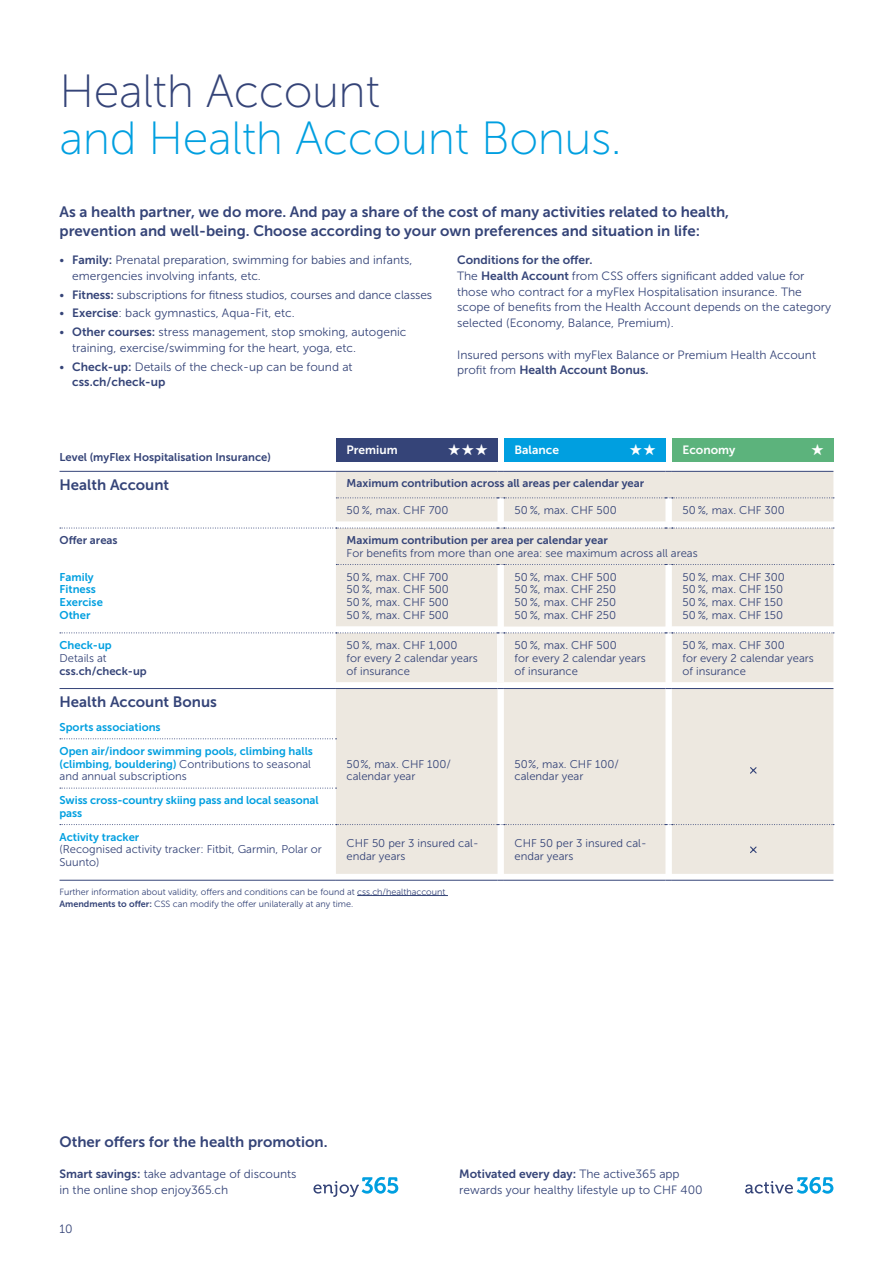
<style>
.page{position:relative;width:893px;height:1263px;background:#fff}
.page>*{position:absolute;margin:0;border:0;box-sizing:border-box;transform-origin:0 0}
.Headline_31pt{font:46.5px/47.2px "Museo Sans 100";letter-spacing:-.01em;color:#009fe0}
.Sterne{font:15.75px "Zapf Dingbats ITC";color:#fff}
.Fliesstext_10pt{font:15px/18.8px "Museo Sans 700";color:#354478}
.Tabelle_Rubriktitel{font:15px "Museo Sans 700";color:#354478}
.Fliesstext_klein_8pt{font:12px/15.8px "Museo Sans 300";color:#354478}
.Fliesstext_klein_8pt-2{font:12px "Museo Sans 700";color:#354478}
.Tabelle_Kopfzeile_we{font:12px "Museo Sans 700";color:#fff}
.Tabelle_Text_7_5pt{font:11.25px/12.8px "Museo Sans 300";color:#354478}
.Tabelle_Text_7_5pt-2{font:11.25px/12.8px "Museo Sans 700";color:#009fe0}
.Tabelle_Text_7_5pt-3{font:11.25px/12.8px "Museo Sans 700";color:#354478}
.Legende_6pt{font:9px/12px "Museo Sans 300";color:#354478}
.s1{color:#354478}
.s2{font-family:"Museo Sans 700"}
.s3{font-family:"Museo Sans 300"}
.s4{font-family:"Museo Sans 300";color:#354478}
</style>
<div class="page">
<svg style="left:313px;top:1177px;width:85px;height:20px"></svg>
<svg style="left:745px;top:1177px;width:88px;height:17px"></svg>
<div style="left:336px;top:438px;width:161px;height:23px;background:#354478"></div>
<div style="left:504px;top:438px;width:161px;height:23px;background:#009fe0"></div>
<div style="left:672px;top:438px;width:161px;height:23px;background:#5cb37c"></div>
<div style="left:336px;top:472px;width:497px;height:402px;background:#ede8e0"></div>
<div style="left:504px;top:565px;width:161px;height:309px;background:#ede8e0"></div>
<div style="left:497px;top:633px;width:7px;height:49px;background:#fbfaf9"></div>
<hr style="left:60px;top:688px;width:276px;height:1px;background:#354478">
<hr style="left:336px;top:688px;width:161px;height:1px;background:#354478">
<hr style="left:504px;top:688px;width:161px;height:1px;background:#354478">
<hr style="left:672px;top:688px;width:161px;height:1px;background:#354478">
<hr style="left:60px;top:880px;width:276px;height:1px;background:#354478">
<hr style="left:336px;top:880px;width:161px;height:1px;background:#354478">
<hr style="left:504px;top:880px;width:161px;height:1px;background:#354478">
<hr style="left:672px;top:880px;width:161px;height:1px;background:#354478">
<svg style="left:60px;top:738px;width:277px;height:1px"></svg>
<svg style="left:60px;top:788px;width:277px;height:1px"></svg>
<svg style="left:60px;top:824px;width:774px;height:1px"></svg>
<hr style="left:60px;top:471px;width:276px;height:1px;background:#354478">
<hr style="left:336px;top:471px;width:161px;height:1px;background:#354478">
<hr style="left:504px;top:471px;width:161px;height:1px;background:#354478">
<hr style="left:672px;top:471px;width:161px;height:1px;background:#354478">
<svg style="left:336px;top:497px;width:498px;height:1px"></svg>
<svg style="left:336px;top:564px;width:498px;height:1px"></svg>
<svg style="left:60px;top:522px;width:774px;height:7px"></svg>
<svg style="left:60px;top:626px;width:774px;height:7px"></svg>
<svg style="left:749px;top:766px;width:9px;height:9px"></svg>
<svg style="left:749px;top:845px;width:9px;height:9px"></svg>
<hr style="left:357px;top:895px;width:91px;height:1px;background:#354478">
<p class="Headline_31pt" style="left:60px;top:68px;width:564px"><span class="s1">Health Account<br></span>and Health Account Bonus.</p>
<p class="Fliesstext_10pt" style="left:60px;top:203px;width:671px">As a health partner, we do more. And pay a share of the cost of many activities related to health, prevention and well-being. Choose according to your own preferences and situation in life:</p>
<p class="Fliesstext_klein_8pt" style="left:72px;top:252px;width:342px;text-indent:-13px">• <span class="s2">Family:</span> Prenatal preparation, swimming for babies and infants, emergencies involving infants, etc.</p>
<p class="Fliesstext_klein_8pt" style="left:60px;top:287px;width:374px">• <span class="s2">Fitness:</span> subscriptions for fitness studios, courses and dance classes</p>
<p class="Fliesstext_klein_8pt" style="left:60px;top:305px;width:237px">• <span class="s2">Exercise</span>: back gymnastics, Aqua-Fit, etc.</p>
<p class="Fliesstext_klein_8pt" style="left:72px;top:324px;width:336px;text-indent:-13px">• <span class="s2">Other courses:</span> stress management, stop smoking, autogenic training, exercise/swimming for the heart, yoga, etc.</p>
<p class="Fliesstext_klein_8pt" style="left:72px;top:359px;width:282px;text-indent:-13px">• <span class="s2">Check-up:</span> Details of the check-up can be found at <span class="s2">css.ch/check-up</span></p>
<p class="Fliesstext_klein_8pt-2" style="left:457px;top:253px;width:137px">Conditions for the offer.</p>
<p class="Fliesstext_klein_8pt" style="left:457px;top:268px;width:375px">The <span class="s2">Health Account</span> from CSS offers significant added value for those who contract for a myFlex Hospitalisation insurance. The scope of benefits from the Health Account depends on the category selected (Economy, Balance, Premium).</p>
<p class="Fliesstext_klein_8pt" style="left:457px;top:347px;width:360px">Insured persons with myFlex Balance or Premium Health Account profit from <span class="s2">Health Account Bonus.</span></p>
<p class="Tabelle_Text_7_5pt-3" style="left:60px;top:451px;width:213px">Level (myFlex Hospitalisation Insurance)</p>
<p class="Tabelle_Kopfzeile_we" style="left:347px;top:443px;width:53px">Premium</p>
<p class="Sterne" style="left:448px;top:442px;width:42px">★★★</p>
<p class="Tabelle_Kopfzeile_we" style="left:514px;top:443px;width:46px">Balance</p>
<p class="Tabelle_Kopfzeile_we" style="left:682px;top:443px;width:55px">Economy</p>
<p class="Tabelle_Rubriktitel" style="left:60px;top:477px;width:111px">Health Account</p>
<p class="Tabelle_Text_7_5pt-3" style="left:347px;top:477px;width:299px">Maximum contribution across all areas per calendar year</p>
<p class="Tabelle_Text_7_5pt" style="left:347px;top:504px;width:104px">50 %, max. CHF 700</p>
<p class="Tabelle_Text_7_5pt" style="left:514px;top:504px;width:104px">50 %, max. CHF 500</p>
<p class="Tabelle_Text_7_5pt" style="left:682px;top:504px;width:104px">50 %, max. CHF 300</p>
<p class="Tabelle_Text_7_5pt-3" style="left:60px;top:534px;width:60px">Offer areas</p>
<p class="Tabelle_Text_7_5pt" style="left:347px;top:534px;width:353px"><span class="s2">Maximum contribution per area per calendar year<br></span>For benefits from more than one area: see maximum across all areas</p>
<p class="Tabelle_Text_7_5pt-2" style="left:60px;top:570px;width:36px">Family</p>
<p class="Tabelle_Text_7_5pt-2" style="left:60px;top:583px;width:38px">Fitness</p>
<p class="Tabelle_Text_7_5pt-2" style="left:60px;top:596px;width:45px">Exercise</p>
<p class="Tabelle_Text_7_5pt-2" style="left:60px;top:609px;width:32px">Other</p>
<p class="Tabelle_Text_7_5pt" style="left:347px;top:570px;width:104px">50 %, max. CHF 700</p>
<p class="Tabelle_Text_7_5pt" style="left:347px;top:583px;width:104px">50 %, max. CHF 500</p>
<p class="Tabelle_Text_7_5pt" style="left:347px;top:596px;width:104px">50 %, max. CHF 500</p>
<p class="Tabelle_Text_7_5pt" style="left:347px;top:609px;width:104px">50 %, max. CHF 500</p>
<p class="Tabelle_Text_7_5pt" style="left:514px;top:570px;width:104px">50 %, max. CHF 500</p>
<p class="Tabelle_Text_7_5pt" style="left:514px;top:583px;width:103px">50 %, max. CHF 250</p>
<p class="Tabelle_Text_7_5pt" style="left:514px;top:596px;width:103px">50 %, max. CHF 250</p>
<p class="Tabelle_Text_7_5pt" style="left:514px;top:609px;width:103px">50 %, max. CHF 250</p>
<p class="Tabelle_Text_7_5pt" style="left:682px;top:570px;width:104px">50 %, max. CHF 300</p>
<p class="Tabelle_Text_7_5pt" style="left:682px;top:583px;width:102px">50 %, max. CHF 150</p>
<p class="Tabelle_Text_7_5pt" style="left:682px;top:596px;width:102px">50 %, max. CHF 150</p>
<p class="Tabelle_Text_7_5pt" style="left:682px;top:609px;width:102px">50 %, max. CHF 150</p>
<p class="Tabelle_Text_7_5pt-2" style="left:60px;top:639px;width:54px">Check-up</p>
<p class="Tabelle_Text_7_5pt-3" style="left:60px;top:651px;width:89px"><span class="s3">Details at </span>css.ch/check-up</p>
<p class="Tabelle_Rubriktitel" style="left:60px;top:694px;width:159px">Health Account Bonus</p>
<p class="Tabelle_Text_7_5pt-2" style="left:60px;top:721px;width:103px">Sports associations</p>
<p class="Tabelle_Text_7_5pt" style="left:347px;top:639px;width:112px">50 %, max. CHF 1,000</p>
<p class="Tabelle_Text_7_5pt" style="left:347px;top:652px;width:133px">for every 2 calendar years of insurance</p>
<p class="Tabelle_Text_7_5pt" style="left:514px;top:639px;width:104px">50 %, max. CHF 500</p>
<p class="Tabelle_Text_7_5pt" style="left:514px;top:652px;width:133px">for every 2 calendar years of insurance</p>
<p class="Tabelle_Text_7_5pt-2" style="left:60px;top:745px;width:255px">Open air/indoor swimming pools, climbing halls (climbing, bouldering) <span class="s4">Contributions to seasonal and annual subscriptions</span></p>
<p class="Tabelle_Text_7_5pt-2" style="left:60px;top:794px;width:261px">Swiss cross-country skiing pass and local seasonal pass</p>
<p class="Tabelle_Text_7_5pt-2" style="left:60px;top:830px;width:81px">Activity tracker</p>
<p class="Tabelle_Text_7_5pt" style="left:60px;top:843px;width:264px">(Recognised activity tracker: Fitbit, Garmin, Polar or<br>Suunto)</p>
<p class="Tabelle_Text_7_5pt" style="left:347px;top:837px;width:134px">CHF 50 per 3 insured cal&shy;endar years</p>
<p class="Tabelle_Text_7_5pt" style="left:514px;top:837px;width:134px">CHF 50 per 3 insured cal&shy;endar years</p>
<p class="Legende_6pt" style="left:60px;top:885px;width:387px">Further information about validity, offers and conditions can be found at css.ch/healthaccount<br><span class="s2">Amendments to offer:</span> CSS can modify the offer unilaterally at any time.</p>
<p class="Tabelle_Text_7_5pt" style="left:347px;top:757px;width:106px">50%, max. CHF 100/</p>
<p class="Tabelle_Text_7_5pt" style="left:347px;top:770px;width:70px">calendar year</p>
<p class="Tabelle_Text_7_5pt" style="left:514px;top:757px;width:106px">50%, max. CHF 100/</p>
<p class="Tabelle_Text_7_5pt" style="left:514px;top:770px;width:70px">calendar year</p>
<p class="Tabelle_Text_7_5pt" style="left:682px;top:639px;width:104px">50 %, max. CHF 300</p>
<p class="Tabelle_Text_7_5pt" style="left:682px;top:652px;width:133px">for every 2 calendar years of insurance</p>
<p class="Fliesstext_10pt" style="left:60px;top:1132px;width:270px">Other offers for the health promotion.</p>
<p class="Fliesstext_klein_8pt" style="left:60px;top:1166px;width:239px"><span class="s2">Smart savings:</span> take advantage of discounts in the online shop enjoy365.ch</p>
<p class="Fliesstext_klein_8pt" style="left:459px;top:1166px;width:245px"><span class="s2">Motivated every day:</span> The active365 app rewards your healthy lifestyle up to CHF 400</p>
<p class="Fliesstext_klein_8pt" style="left:60px;top:1221px;width:15px">10</p>
</div>
